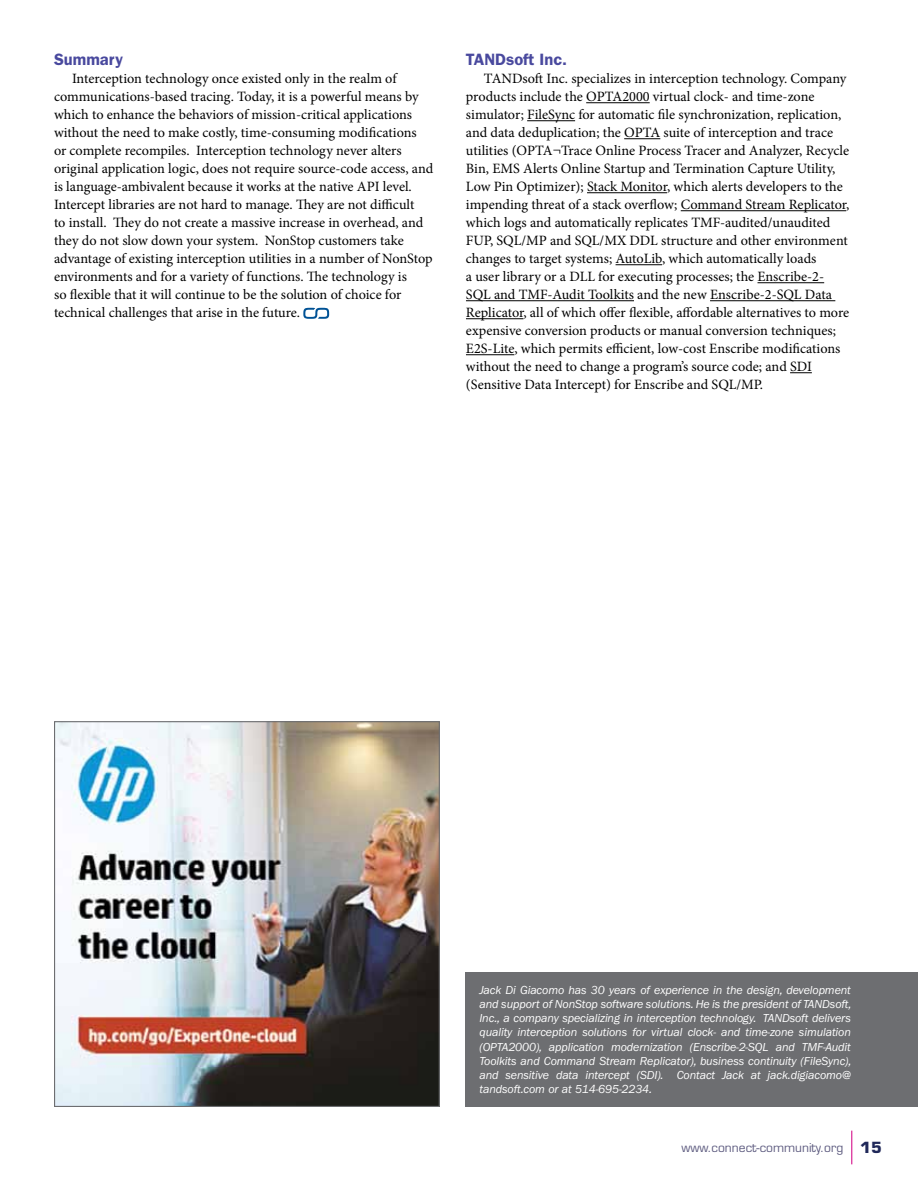
<style>
.page{position:relative;width:918px;height:1188px;background:#fff}
.page>*{position:absolute;margin:0;border:0;box-sizing:border-box;transform-origin:0 0}
.t1{font:600 16.5px "ITC Franklin Gothic Std";color:#49499e}
.t2{font:14.25px/18px "Minion Pro";color:#000}
.t3{font:italic 12px/14.2px "ITC Franklin Gothic Std";letter-spacing:-.01em;color:#fff;text-align:justify}
.t4{font:12px "Eurostile LT Std";color:#5e5c80}
.s1{font-weight:700;font-size:15px;color:#202859}
</style>
<div class="page">
<hr style="left:851px;top:1131px;width:1px;height:33px;background:#d6158d">
<hr style="left:586px;top:102px;width:64px;height:1px;background:#000">
<hr style="left:527px;top:120px;width:48px;height:1px;background:#000">
<hr style="left:624px;top:138px;width:36px;height:1px;background:#000">
<hr style="left:587px;top:192px;width:80px;height:1px;background:#000">
<hr style="left:681px;top:210px;width:165px;height:1px;background:#000">
<hr style="left:616px;top:264px;width:46px;height:1px;background:#000">
<hr style="left:758px;top:282px;width:66px;height:1px;background:#000">
<hr style="left:466px;top:300px;width:168px;height:1px;background:#000">
<hr style="left:710px;top:300px;width:125px;height:1px;background:#000">
<hr style="left:466px;top:318px;width:58px;height:1px;background:#000">
<hr style="left:466px;top:354px;width:48px;height:1px;background:#000">
<svg style="left:790px;top:372px;width:22px;height:1px"></svg>
<svg style="left:303px;top:308px;width:26px;height:11px"></svg>
<div style="left:466px;top:972px;width:452px;height:135px;background:#6d6e71"></div>
<img style="left:56px;top:723px;width:382px;height:382px">
<div style="left:54px;top:721px;width:386px;height:386px;border:1px solid #6d6e71"></div>
<p class="t1" style="left:54px;top:50px;width:71px">Summary</p>
<p class="t2" style="left:54px;top:70px;width:381px;text-indent:18px">Interception technology once existed only in the realm of communications-based tracing. Today, it is a powerful means by which to enhance the behaviors of mission-critical applications without the need to make costly, time-consuming modifications<br>or complete recompiles. Interception technology never alters original application logic, does not require source-code access, and is language-ambivalent because it works at the native API level.<br>Intercept libraries are not hard to manage. They are not difficult<br>to install. They do not create a massive increase in overhead, and they do not slow down your system. NonStop customers take advantage of existing interception utilities in a number of NonStop environments and for a variety of functions. The technology is<br>so flexible that it will continue to be the solution of choice for technical challenges that arise in the future.</p>
<p class="t1" style="left:466px;top:50px;width:103px">TANDsoft Inc.</p>
<p class="t2" style="left:466px;top:70px;width:385px;text-indent:18px">TANDsoft Inc. specializes in interception technology. Company products include the OPTA2000 virtual clock- and time-zone simulator; FileSync for automatic file synchronization, replication, and data deduplication; the OPTA suite of interception and trace utilities (OPTA¬Trace Online Process Tracer and Analyzer, Recycle Bin, EMS Alerts Online Startup and Termination Capture Utility, Low Pin Optimizer); Stack Monitor, which alerts developers to the impending threat of a stack overflow; Command Stream Replicator, which logs and automatically replicates TMF-audited/unaudited FUP, SQL/MP and SQL/MX DDL structure and other environment changes to target systems; AutoLib, which automatically loads<br>a user library or a DLL for executing processes; the Enscribe-2- SQL and TMF-Audit Toolkits and the new Enscribe-2-SQL Data Replicator, all of which offer flexible, affordable alternatives to more expensive conversion products or manual conversion techniques; E2S-Lite, which permits efficient, low-cost Enscribe modifications without the need to change a program’s source code; and SDI (Sensitive Data Intercept) for Enscribe and SQL/MP.</p>
<p class="t3" style="left:479px;top:983px;width:374px">Jack Di Giacomo has 30 years of experience in the design, development and support of NonStop software solutions. He is the president of TANDsoft, Inc., a company specializing in interception technology. TANDsoft delivers quality interception solutions for virtual clock- and time-zone simulation (OPTA2000), application modernization (Enscribe-2-SQL and TMF-Audit Toolkits and Command Stream Replicator), business continuity (FileSync), and sensitive data intercept (SDI). Contact Jack at jack.digiacomo@ tandsoft.com or at 514-695-2234.</p>
<p class="t4" style="left:681px;top:1140px;width:202px">www.connect-community.org <span class="s1">15</span></p>
</div>
